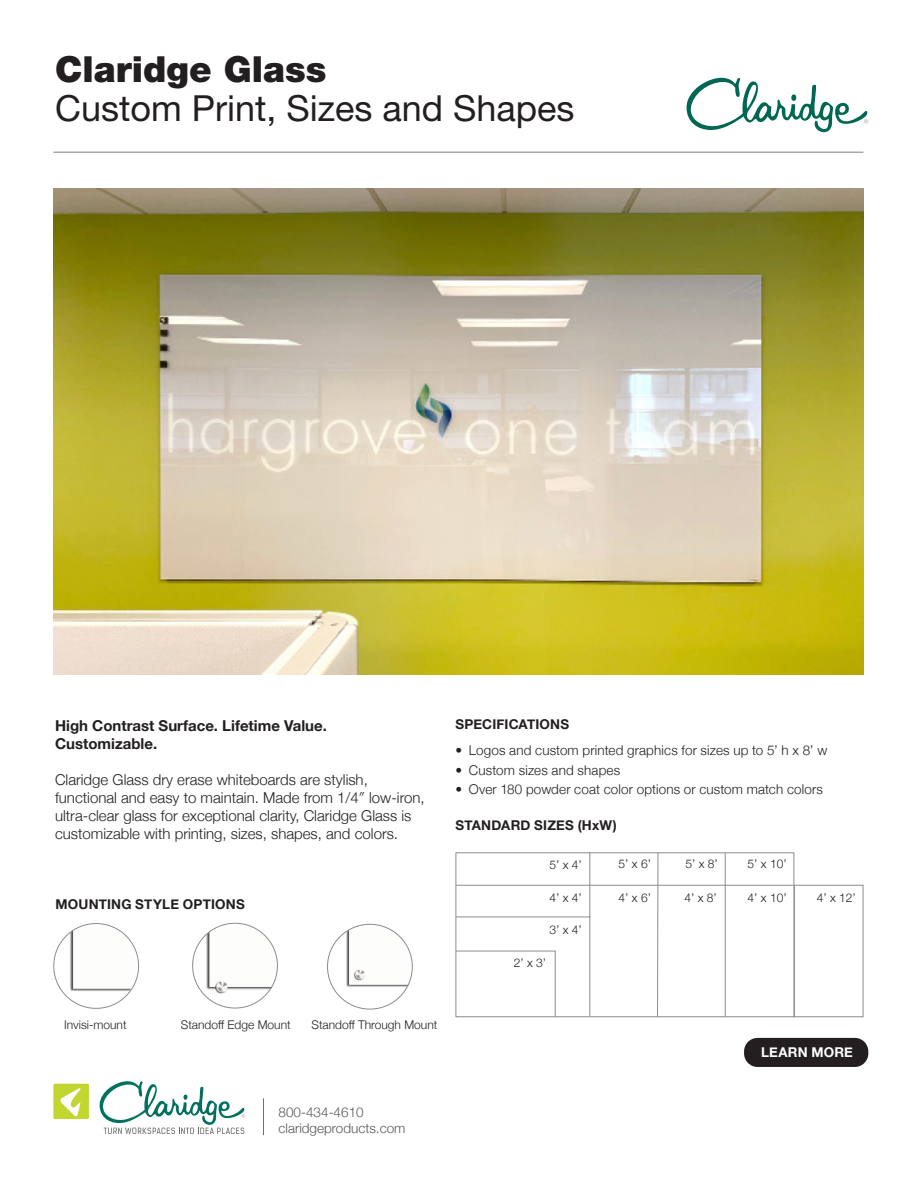
<style>
.page{position:relative;width:918px;height:1188px;background:#fff}
.page>*{position:absolute;margin:0;border:0;box-sizing:border-box;transform-origin:0 0}
.t1{font:36px "Helvetica Neue";color:#231f20}
.t2{font:900 36px "Helvetica Neue";color:#231f20}
.t3{font:300 15px/18px "Helvetica Neue";color:#231f20}
.t4{font:700 15px/18px "Helvetica Neue";color:#231f20}
.t5{font:300 13.5px "Helvetica Neue";letter-spacing:.01em;color:#231f20}
.t6{font:700 13.5px "Helvetica Neue";letter-spacing:.015em;color:#231f20}
.t7{font:300 13.5px/16.2px "Helvetica Neue";color:#57585a}
.t8{font:700 13.5px "Helvetica Neue";letter-spacing:.015em;color:#fff}
.t9{font:300 12px "Helvetica Neue";color:#231f20}
</style>
<div class="page">
<hr style="left:53px;top:152px;width:810px;height:1px;background:#a8a9ad">
<hr style="left:263px;top:1098px;width:1px;height:37px;background:#6c6d70">
<div style="left:53px;top:1084px;width:36px;height:35px;background:#c1d72f;border-radius:2px"></div>
<svg style="left:60px;top:1088px;width:27px;height:32px"></svg>
<svg style="left:99px;top:1081px;width:146px;height:53px"></svg>
<svg style="left:686px;top:78px;width:182px;height:54px"></svg>
<img style="left:53px;top:188px;width:810px;height:487px">
<div style="left:794px;top:885px;width:69px;height:132px;background:#fff;border:1px solid #8a8c8f"></div>
<hr style="left:725px;top:853px;width:1px;height:164px;background:#8a8c8f">
<svg style="left:455px;top:852px;width:204px;height:165px"></svg>
<hr style="left:456px;top:885px;width:338px;height:1px;background:#8a8c8f">
<svg style="left:53px;top:923px;width:360px;height:87px"></svg>
<div style="left:744px;top:1038px;width:124px;height:29px;background:#231f20;border-radius:14px"></div>
<h1 class="t2" style="left:55px;top:47px;width:273px">Claridge Glass</h1>
<h1 class="t1" style="left:55px;top:86px;width:521px">Custom Print, Sizes and Shapes</h1>
<p class="t4" style="left:55px;top:717px;width:273px">High Contrast Surface. Lifetime Value.<br>Customizable.</p>
<p class="t3" style="left:55px;top:769px;width:371px">Claridge Glass dry erase whiteboards are stylish, functional and easy to maintain. Made from 1/4″ low-iron, ultra-clear glass for exceptional clarity, Claridge Glass is customizable with printing, sizes, shapes, and colors.</p>
<p class="t6" style="left:56px;top:894px;width:191px">MOUNTING STYLE OPTIONS</p>
<p class="t6" style="left:455px;top:714px;width:115px">SPECIFICATIONS</p>
<p class="t5" style="left:455px;top:740px;width:373px">• Logos and custom printed graphics for sizes up to 5’ h x 8’ w</p>
<p class="t5" style="left:455px;top:759px;width:166px">• Custom sizes and shapes</p>
<p class="t5" style="left:455px;top:779px;width:369px">• Over 180 powder coat color options or custom match colors</p>
<p class="t6" style="left:455px;top:815px;width:163px">STANDARD SIZES (HxW)</p>
<p class="t9" style="left:549px;top:855px;width:34px">5’ x 4’</p>
<p class="t9" style="left:619px;top:854px;width:34px">5’ x 6’</p>
<p class="t9" style="left:619px;top:888px;width:34px">4’ x 6’</p>
<p class="t9" style="left:549px;top:888px;width:34px">4’ x 4’</p>
<p class="t9" style="left:549px;top:920px;width:34px">3’ x 4’</p>
<p class="t9" style="left:514px;top:953px;width:34px">2’ x 3’</p>
<p class="t9" style="left:686px;top:854px;width:34px">5’ x 8’</p>
<p class="t9" style="left:684px;top:888px;width:34px">4’ x 8’</p>
<p class="t9" style="left:748px;top:854px;width:41px">5’ x 10’</p>
<p class="t9" style="left:748px;top:888px;width:41px">4’ x 10’</p>
<p class="t9" style="left:817px;top:888px;width:41px">4’ x 12’</p>
<p class="t9" style="left:64px;top:1015px;width:64px">Invisi-mount</p>
<p class="t9" style="left:181px;top:1015px;width:111px">Standoff Edge Mount</p>
<p class="t9" style="left:312px;top:1015px;width:127px">Standoff Through Mount</p>
<p class="t7" style="left:279px;top:1103px;width:128px">800-434-4610 claridgeproducts.com</p>
<p class="t8" style="left:761px;top:1042px;width:93px">LEARN MORE</p>
</div>
